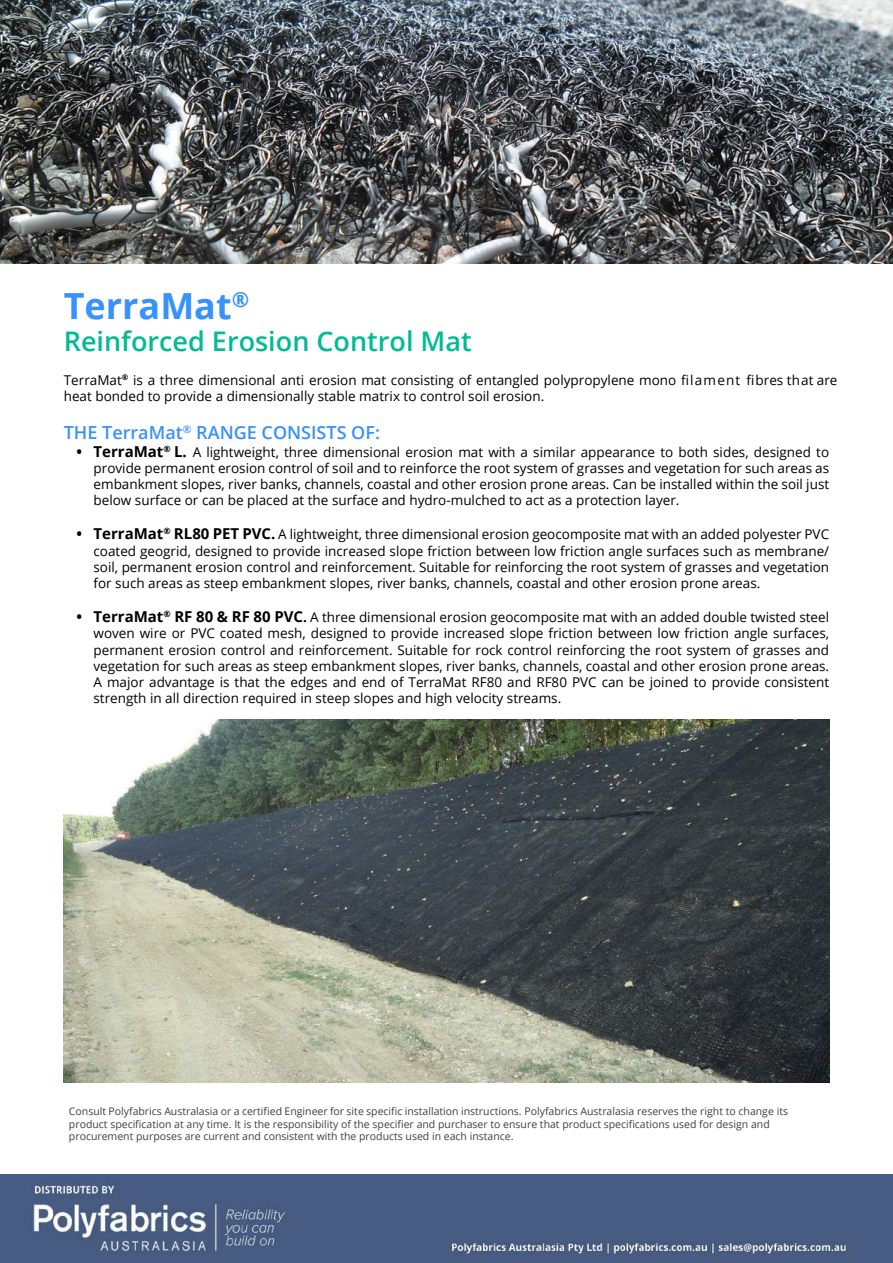
<style>
.page{position:relative;width:893px;height:1263px;background:#fff}
.page>*{position:absolute;margin:0;border:0;box-sizing:border-box;transform-origin:0 0}
.t1{font:700 36px "Open Sans";color:#3892fb}
.t2{font:600 27px "Open Sans";color:#00bb94}
.t3{font:600 18px "Open Sans";color:#3892fb}
.t4{font:13.5px/16.2px "Open Sans";color:#000;text-align:justify}
.t5{font:10.5px/12.6px "Open Sans";color:#404040}
.s1{font-weight:700;font-size:15px}
.s2{font-weight:700}
</style>
<div class="page">
<img style="left:0;top:0;width:893px;height:264px">
<img style="left:64px;top:719px;width:765px;height:364px">
<img style="left:0;top:1174px;width:893px;height:89px">
<h1 class="t1" style="left:64px;top:280px;width:187px">TerraMat<sup>®</sup></h1>
<h2 class="t2" style="left:64px;top:323px;width:409px">Reinforced Erosion Control Mat</h2>
<p class="t4" style="left:64px;top:371px;width:775px">TerraMat<sup>®</sup> is a three dimensional anti erosion mat consisting of entangled polypropylene mono filament fibres that are heat bonded to provide a dimensionally stable matrix to control soil erosion.</p>
<h3 class="t3" style="left:64px;top:420px;width:318px">THE TerraMat<sup>®</sup> RANGE CONSISTS OF:</h3>
<p class="t4" style="left:94px;top:443px;width:737px;text-indent:-17px"><span class="s1">• TerraMat</span><sup>®</sup> <span class="s1">L.</span> A lightweight, three dimensional erosion mat with a similar appearance to both sides, designed to provide permanent erosion control of soil and to reinforce the root system of grasses and vegetation for such areas as embankment slopes, river banks, channels, coastal and other erosion prone areas. Can be installed within the soil just below surface or can be placed at the surface and hydro-mulched to act as a protection layer.</p>
<p class="t4" style="left:94px;top:526px;width:737px;text-indent:-17px"><span class="s1">• TerraMat</span><sup>®</sup> <span class="s1">RL80 PET PVC.</span> A lightweight, three dimensional erosion geocomposite mat with an added polyester PVC coated geogrid, designed to provide increased slope friction between low friction angle surfaces such as membrane/ soil, permanent erosion control and reinforcement. Suitable for reinforcing the root system of grasses and vegetation for such areas as steep embankment slopes, river banks, channels, coastal and other erosion prone areas.</p>
<p class="t4" style="left:94px;top:609px;width:737px;text-indent:-17px"><span class="s1">• TerraMat</span><sup>®</sup> <span class="s1">RF 80 &amp; RF 80 PVC</span><span class="s2">.</span> A three dimensional erosion geocomposite mat with an added double twisted steel woven wire or PVC coated mesh, designed to provide increased slope friction between low friction angle surfaces, permanent erosion control and reinforcement. Suitable for rock control reinforcing the root system of grasses and vegetation for such areas as steep embankment slopes, river banks, channels, coastal and other erosion prone areas.<br>A major advantage is that the edges and end of TerraMat RF80 and RF80 PVC can be joined to provide consistent strength in all direction required in steep slopes and high velocity streams.</p>
<p class="t5" style="left:69px;top:1105px;width:721px">Consult Polyfabrics Australasia or a certified Engineer for site specific installation instructions. Polyfabrics Australasia reserves the right to change its product specification at any time. It is the responsibility of the specifier and purchaser to ensure that product specifications used for design and procurement purposes are current and consistent with the products used in each instance.</p>
</div>
